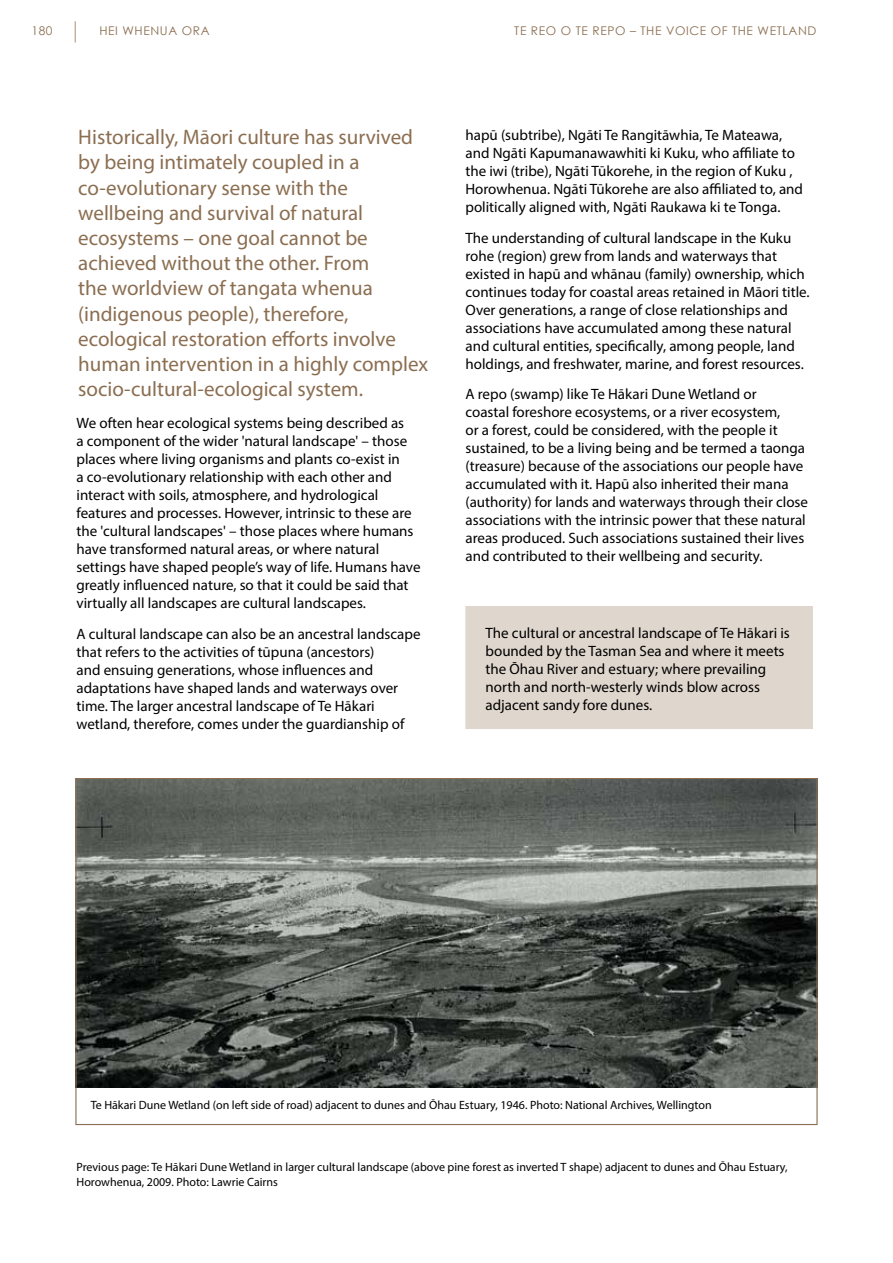
<style>
.page{position:relative;width:893px;height:1263px;background:#fff}
.page>*{position:absolute;margin:0;border:0;box-sizing:border-box;transform-origin:0 0}
.t1{font:21px/25.2px "Myriad Pro";color:#8b6e51}
.t2{font:15px/18px "Myriad Pro";color:#000}
.t3{font:12px/15px "Myriad Pro";color:#000}
.t4{font:12px "Century Gothic";letter-spacing:.05em;color:#8b6e51}
</style>
<div class="page">
<svg style="left:75px;top:21px;width:1px;height:22px"></svg>
<img style="left:77px;top:780px;width:739px;height:307px">
<div style="left:464px;top:605px;width:350px;height:125px;background:#dfd6cd;border:1px solid #fff"></div>
<p class="t4" style="left:31px;top:22px;width:23px">180</p>
<p class="t4" style="left:99px;top:22px;width:112px">HEI WHENUA ORA</p>
<p class="t4" style="left:514px;top:22px;width:304px">TE REO O TE REPO – THE VOICE OF THE WETLAND</p>
<p class="t1" style="left:78px;top:124px;width:351px">Historically, Māori culture has survived by being intimately coupled in a co‑evolutionary sense with the wellbeing and survival of natural ecosystems – one goal cannot be achieved without the other. From<br>the worldview of tangata whenua (indigenous people), therefore, ecological restoration efforts involve human intervention in a highly complex socio-cultural-ecological system.</p>
<p class="t2" style="left:77px;top:414px;width:345px">We often hear ecological systems being described as<br>a component of the wider 'natural landscape' – those places where living organisms and plants co-exist in<br>a co-evolutionary relationship with each other and interact with soils, atmosphere, and hydrological features and processes. However, intrinsic to these are the 'cultural landscapes' – those places where humans have transformed natural areas, or where natural settings have shaped people’s way of life. Humans have greatly influenced nature, so that it could be said that virtually all landscapes are cultural landscapes.</p>
<p class="t2" style="left:77px;top:624px;width:345px">A cultural landscape can also be an ancestral landscape that refers to the activities of tūpuna (ancestors)<br>and ensuing generations, whose influences and adaptations have shaped lands and waterways over time. The larger ancestral landscape of Te Hākari wetland, therefore, comes under the guardianship of</p>
<p class="t2" style="left:465px;top:126px;width:339px">hapū (subtribe), Ngāti Te Rangitāwhia, Te Mateawa, and Ngāti Kapumanawawhiti ki Kuku, who affiliate to the iwi (tribe), Ngāti Tūkorehe, in the region of Kuku , Horowhenua. Ngāti Tū korehe are also affiliated to, and politically aligned with, Ngāti Raukawa ki te Tonga.</p>
<p class="t2" style="left:465px;top:228px;width:346px">The understanding of cultural landscape in the Kuku rohe (region) grew from lands and waterways that existed in hapū and whānau (family) ownership, which continues today for coastal areas retained in Māori title.<br>Over generations, a range of close relationships and associations have accumulated among these natural and cultural entities, specifically, among people, land holdings, and freshwater, marine, and forest resources.</p>
<p class="t2" style="left:465px;top:385px;width:344px">A repo (swamp) like Te Hākari Dune Wetland or<br>coastal foreshore ecosystems, or a river ecosystem,<br>or a forest, could be considered, with the people it sustained, to be a living being and be termed a taonga (treasure) because of the associations our people have accumulated with it. Hapū also inherited their mana (authority) for lands and waterways through their close associations with the intrinsic power that these natural areas produced. Such associations sustained their lives and contributed to their wellbeing and security.</p>
<p class="t2" style="left:486px;top:624px;width:306px">The cultural or ancestral landscape of Te Hākari is bounded by the Tasman Sea and where it meets the Ōhau River and estuary; where prevailing north and north-westerly winds blow across adjacent sandy fore dunes.</p>
<p class="t3" style="left:91px;top:1097px;width:622px">Te Hākari Dune Wetland (on left side of road) adjacent to dunes and Ōhau Estuary, 1946. Photo: National Archives, Wellington</p>
<p class="t3" style="left:77px;top:1159px;width:713px">Previous page: Te Hākari Dune Wetland in larger cultural landscape (above pine forest as inverted T shape) adjacent to dunes and Ōhau Estuary,<br>Horowhenua, 2009. Photo: Lawrie Cairns</p>
</div>
